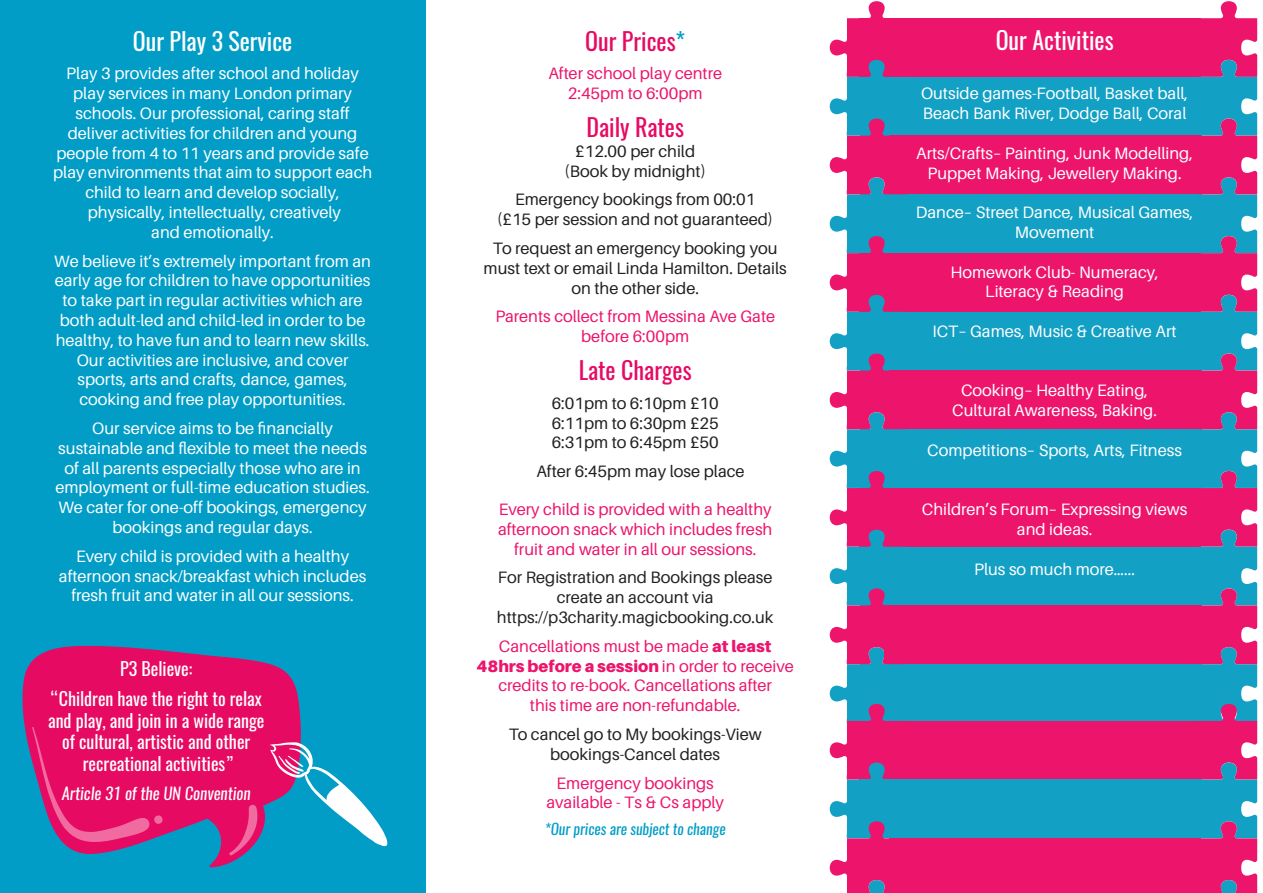
<style>
.page{position:relative;width:1263px;height:893px;background:#fff}
.page>*{position:absolute;margin:0;border:0;box-sizing:border-box;transform-origin:0 0}
.t1{font:24px "Oswald";color:#e60a63}
.t2{font:24px "Oswald";color:#fffffd}
.t3{font:24px "Oswald";color:#fff}
.t4{font:18px "Oswald";color:#fff}
.t5{font:16.5px/19.8px "Aileron";color:#fff;text-align:center}
.t6{font:16.5px/19.8px "Aileron";color:#231f20;text-align:center}
.t7{font:16.5px/19.8px "Aileron";color:#ed146c;text-align:center}
.t8{font:italic 16.5px "Oswald";color:#fff}
.t9{font:italic 15px "Oswald";color:#019dc7}
.s1{color:#019dc7}
.s2{font-weight:900}
</style>
<div class="page">
<div style="left:859px;top:18px;width:341px;height:59px;background:#ed146c"></div>
<div style="left:860px;top:77px;width:342px;height:59px;background:#13a0c5"></div>
<div style="left:860px;top:194px;width:342px;height:59px;background:#13a0c5"></div>
<div style="left:889px;top:136px;width:311px;height:58px;background:#ed146c"></div>
<div style="left:859px;top:253px;width:341px;height:59px;background:#ed146c"></div>
<div style="left:860px;top:312px;width:342px;height:58px;background:#13a0c5"></div>
<div style="left:860px;top:429px;width:342px;height:59px;background:#13a0c5"></div>
<div style="left:889px;top:370px;width:311px;height:59px;background:#ed146c"></div>
<div style="left:859px;top:488px;width:341px;height:59px;background:#ed146c"></div>
<div style="left:860px;top:547px;width:342px;height:58px;background:#13a0c5"></div>
<div style="left:860px;top:664px;width:342px;height:59px;background:#13a0c5"></div>
<div style="left:884px;top:605px;width:316px;height:59px;background:#ed146c"></div>
<div style="left:0;top:0;width:425px;height:893px;background:#019dc7"></div>
<svg style="left:22px;top:646px;width:279px;height:221px;fill:#e60a62"></svg>
<svg style="left:229px;top:805px;width:28px;height:50px"></svg>
<svg style="left:32px;top:727px;width:131px;height:115px;background:#d61d6e"></svg>
<div style="left:859px;top:721px;width:341px;height:58px;background:#ed146c"></div>
<div style="left:860px;top:779px;width:342px;height:59px;background:#13a0c5"></div>
<svg style="left:830px;top:1px;width:76px;height:892px"></svg>
<div style="left:889px;top:838px;width:311px;height:55px;background:#ed146c"></div>
<svg style="left:1182px;top:1px;width:75px;height:892px"></svg>
<svg style="left:270px;top:739px;width:118px;height:111px"></svg>
<p class="t2" style="left:133px;top:24px;width:161px">Our Play 3 Service</p>
<p class="t5" style="left:66px;top:64px;width:294px">Play 3 provides after school and holiday play services in many London primary schools. Our professional, caring staff</p>
<p class="t5" style="left:53px;top:123px;width:321px">deliver activities for children and young people from 4 to 11 years and provide safe play environments that aim to support each child to learn and develop socially,</p>
<p class="t5" style="left:88px;top:203px;width:255px">physically, intellectually, creatively</p>
<p class="t5" style="left:151px;top:222px;width:124px">and emotionally.</p>
<p class="t5" style="left:54px;top:251px;width:318px">We believe it’s extremely important from an early age for children to have opportunities to take part in regular activities which are both adult-led and child-led in order to be healthy, to have fun and to learn new skills.</p>
<p class="t5" style="left:77px;top:350px;width:273px;text-align:left">Our activities are inclusive, and cover sports, arts and crafts, dance, games,</p>
<p class="t5" style="left:79px;top:390px;width:268px">cooking and free play opportunities.</p>
<p class="t5" style="left:92px;top:419px;width:242px">Our service aims to be financially</p>
<p class="t5" style="left:55px;top:438px;width:316px">sustainable and flexible to meet the needs of all parents especially those who are in employment or full-time education studies.<br>We cater for one-off bookings, emergency bookings and regular days.</p>
<p class="t5" style="left:76px;top:546px;width:274px">Every child is provided with a healthy</p>
<p class="t5" style="left:59px;top:566px;width:309px">afternoon snack/breakfast which includes fresh fruit and water in all our sessions.</p>
<p class="t4" style="left:120px;top:656px;width:74px">P3 Believe:</p>
<p class="t4" style="left:51px;top:686px;width:213px">“Children have the right to relax</p>
<p class="t4" style="left:48px;top:708px;width:218px">and play, and join in a wide range</p>
<p class="t4" style="left:62px;top:729px;width:190px">of cultural, artistic and other</p>
<p class="t4" style="left:83px;top:751px;width:152px">recreational activities”</p>
<p class="t8" style="left:62px;top:782px;width:190px">Article 31 of the UN Convention</p>
<p class="t1" style="left:585px;top:24px;width:101px">Our Prices<span class="s1">*</span></p>
<p class="t7" style="left:548px;top:64px;width:175px">After school play centre</p>
<p class="t7" style="left:568px;top:84px;width:136px">2:45pm to 6:00pm</p>
<p class="t1" style="left:586px;top:111px;width:99px">Daily Rates</p>
<p class="t6" style="left:575px;top:141px;width:121px">£12.00 per child</p>
<p class="t6" style="left:564px;top:161px;width:143px">(Book by midnight)</p>
<p class="t6" style="left:515px;top:190px;width:242px">Emergency bookings from 00:01</p>
<p class="t6" style="left:497px;top:210px;width:277px">(£15 per session and not guaranteed)</p>
<p class="t6" style="left:484px;top:239px;width:305px">To request an emergency booking you must text or email Linda Hamilton. Details on the other side.</p>
<p class="t7" style="left:495px;top:307px;width:281px">Parents collect from Messina Ave Gate before 6:00pm</p>
<p class="t1" style="left:579px;top:354px;width:114px">Late Charges</p>
<p class="t6" style="left:552px;top:393px;width:169px">6:01pm to 6:10pm £10</p>
<p class="t6" style="left:552px;top:413px;width:169px">6:11pm to 6:30pm £25</p>
<p class="t6" style="left:552px;top:433px;width:169px">6:31pm to 6:45pm £50</p>
<p class="t6" style="left:536px;top:462px;width:210px">After 6:45pm may lose place</p>
<p class="t7" style="left:499px;top:500px;width:274px">Every child is provided with a healthy</p>
<p class="t7" style="left:498px;top:519px;width:276px">afternoon snack which includes fresh</p>
<p class="t7" style="left:514px;top:539px;width:244px">fruit and water in all our sessions.</p>
<p class="t6" style="left:498px;top:568px;width:276px">For Registration and Bookings please</p>
<p class="t6" style="left:557px;top:588px;width:158px">create an account via</p>
<p class="t6" style="left:497px;top:608px;width:278px">https://p3charity.magicbooking.co.uk</p>
<p class="t7" style="left:499px;top:636px;width:274px">Cancellations must be made <span class="s2">at least</span></p>
<p class="t7" style="left:476px;top:656px;width:319px"><span class="s2">48hrs before a session</span> in order to receive credits to re-book. Cancellations after</p>
<p class="t7" style="left:530px;top:696px;width:212px">this time are non-refundable.</p>
<p class="t6" style="left:509px;top:725px;width:255px">To cancel go to My bookings-View</p>
<p class="t6" style="left:550px;top:744px;width:171px">bookings-Cancel dates</p>
<p class="t7" style="left:556px;top:773px;width:159px">Emergency bookings</p>
<p class="t7" style="left:546px;top:793px;width:179px">available - Ts &amp; Cs apply</p>
<p class="t9" style="left:545px;top:819px;width:182px">*Our prices are subject to change</p>
<p class="t3" style="left:996px;top:23px;width:119px">Our Activities</p>
<p class="t5" style="left:921px;top:84px;width:269px;text-align:left">Outside games-Football, Basket ball,<br>Beach Bank River, Dodge Ball, Coral</p>
<p class="t5" style="left:916px;top:143px;width:278px">Arts/Crafts– Painting, Junk Modelling,<br>Puppet Making, Jewellery Making.</p>
<p class="t5" style="left:916px;top:203px;width:279px">Dance– Street Dance, Musical Games,<br>Movement</p>
<p class="t5" style="left:950px;top:262px;width:210px">Homework Club- Numeracy,<br>Literacy &amp; Reading</p>
<p class="t5" style="left:932px;top:322px;width:246px">ICT– Games, Music &amp; Creative Art</p>
<p class="t5" style="left:952px;top:381px;width:206px">Cooking– Healthy Eating,<br>Cultural Awareness, Baking.</p>
<p class="t5" style="left:927px;top:440px;width:256px">Competitions– Sports, Arts, Fitness</p>
<p class="t5" style="left:922px;top:500px;width:267px">Children’s Forum– Expressing views and ideas.</p>
<p class="t5" style="left:974px;top:559px;width:162px">Plus so much more…...</p>
</div>
